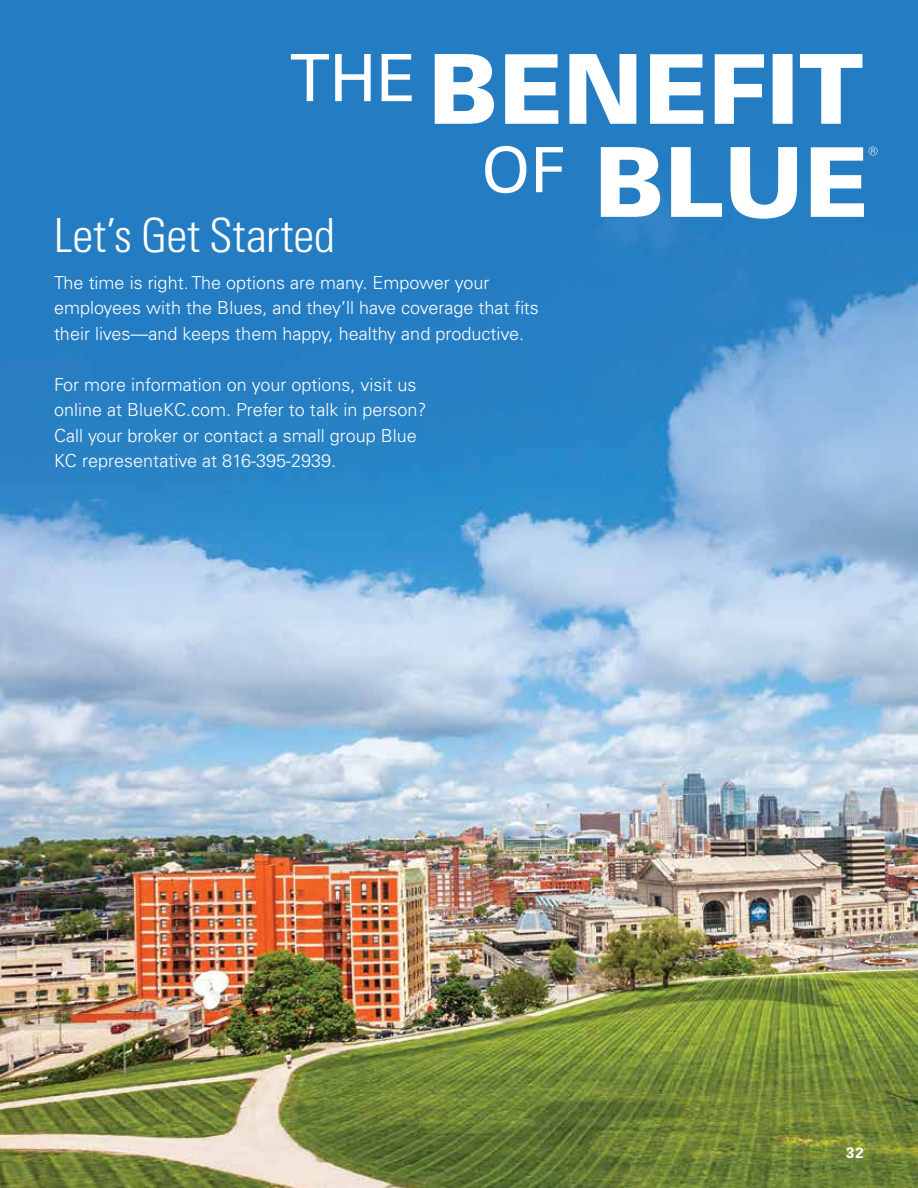
<style>
.page{position:relative;width:918px;height:1188px;background:#fff}
.page>*{position:absolute;margin:0;border:0;box-sizing:border-box;transform-origin:0 0}
.t1{font:300 condensed 47.1px "Univers LT Std";letter-spacing:-.005em;color:#fff}
.t2{font:300 18px/25.5px "Univers LT Std";color:#fff}
.t3{font:700 15px "Univers LT Std";color:#fff}
</style>
<div class="page">
<img style="left:0;top:0;width:918px;height:1188px">
<svg style="left:291px;top:54px;width:121px;height:47px"></svg>
<svg style="left:435px;top:54px;width:427px;height:70px"></svg>
<svg style="left:601px;top:147px;width:277px;height:72px"></svg>
<svg style="left:485px;top:146px;width:78px;height:47px"></svg>
<h1 class="t1" style="left:54px;top:207px;width:283px">Let’s Get Started</h1>
<p class="t2" style="left:54px;top:270px;width:486px">The time is right. The options are many. Empower your employees with the Blues, and they’ll have coverage that fits their lives—and keeps them happy, healthy and productive.</p>
<p class="t2" style="left:54px;top:372px;width:374px">For more information on your options, visit us online at BlueKC.com. Prefer to talk in person?<br>Call your broker or contact a small group Blue KC representative at 816-395-2939.</p>
<p class="t3" style="left:846px;top:1144px;width:19px">32</p>
</div>
